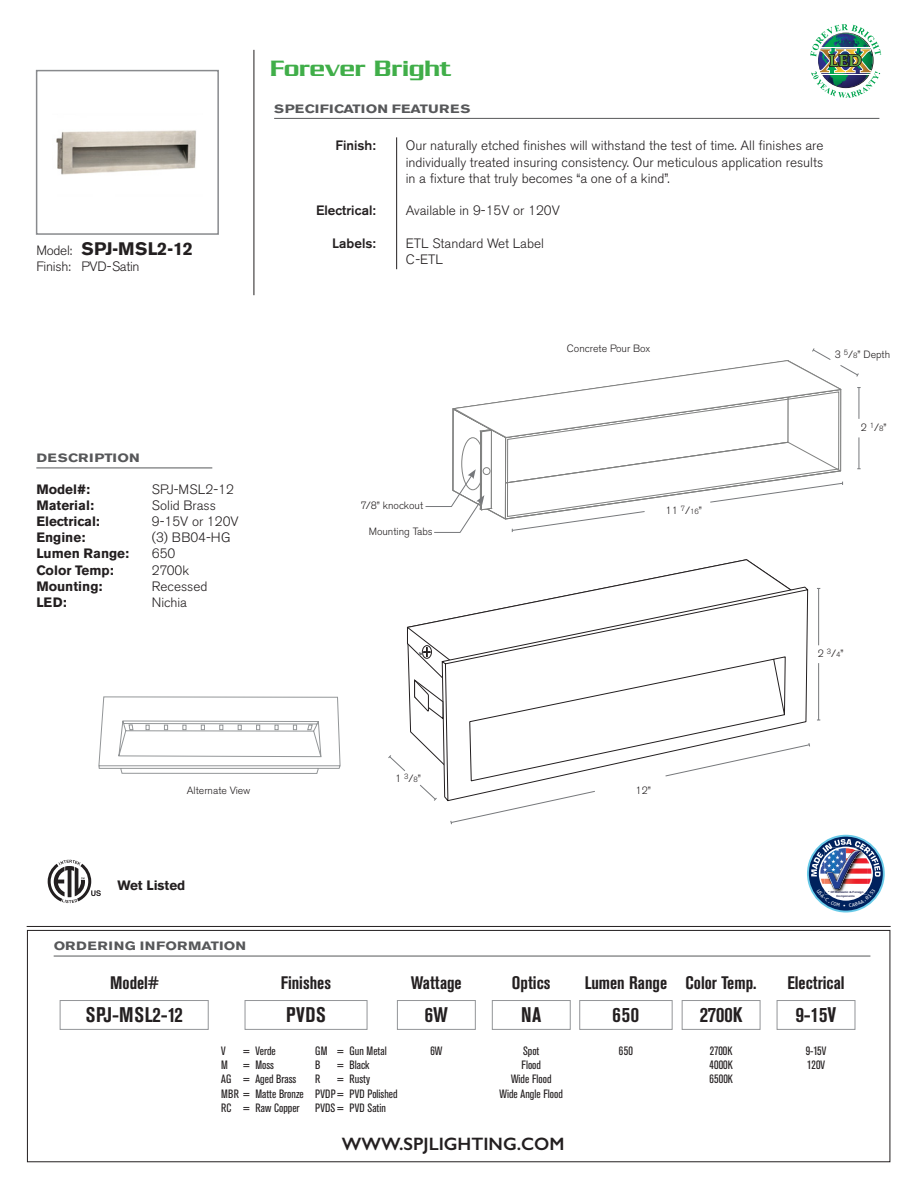
<style>
.page{position:relative;width:918px;height:1188px;background:#fff}
.page>*{position:absolute;margin:0;border:0;box-sizing:border-box;transform-origin:0 0}
.t1{font:500 24px "Serpentine";color:#40ae49}
.t2{font:700 condensed 21px "Akzidenz Grotesk BE";color:#231f20}
.t3{font:700 condensed 21px "Akzidenz Grotesk BE";letter-spacing:.02em;color:#231f20}
.t4{font:700 condensed 18px "Akzidenz Grotesk BE";color:#231f20}
.t5{font:600 18px "Gill Sans";color:#231f20}
.t6{font:700 18px "Akzidenz Grotesk BE";color:#231f20}
.t7{font:300 13.5px/16.2px "Akzidenz Grotesk BE";color:#231f20;text-align:justify}
.t8{font:700 13.5px "Akzidenz Grotesk BE";color:#231f20}
.t9{font:500 13.5px "Akzidenz Grotesk BE";color:#231f20}
.t10{font:300 13.5px "Akzidenz Grotesk BE";letter-spacing:-.02em;color:#231f20}
.t11{font:condensed 12px/14.4px "Akzidenz Grotesk BE";color:#231f20}
.t12{font:700 12px "Akzidenz Grotesk BE";letter-spacing:.02em;color:#57585a;scale:1.22 1}
.t13{font:700 12px "Akzidenz Grotesk BE";color:#57585a;scale:1.22 1}
.t14{font:300 10.5px "Akzidenz Grotesk BE";color:#231f20}
.t15{font:700 3px "Eurostile";color:#141846;scale:1.09 1}
.s1{font-weight:300;font-size:13.5px}
.s2{font-size:7.5px}
</style>
<div class="page">
<hr style="left:36px;top:468px;width:176px;height:1px;background:#57585a">
<hr style="left:274px;top:118px;width:605px;height:1px;background:#57585a">
<img style="left:810px;top:24px;width:71px;height:74px">
<hr style="left:254px;top:50px;width:1px;height:245px;background:#231f20">
<hr style="left:396px;top:137px;width:1px;height:132px;background:#231f20">
<svg style="left:48px;top:860px;width:53px;height:43px"></svg>
<svg style="left:807px;top:835px;width:78px;height:78px"></svg>
<svg style="left:809px;top:837px;width:74px;height:74px"></svg>
<hr style="left:27px;top:926px;width:864px;height:1px;background:#231f20">
<div style="left:27px;top:930px;width:863px;height:232px;border:1px solid #231f20"></div>
<hr style="left:54px;top:956px;width:816px;height:1px;background:#57585a">
<div style="left:60px;top:1000px;width:149px;height:30px;border:1px solid #939598"></div>
<div style="left:245px;top:1000px;width:122px;height:30px;border:1px solid #939598"></div>
<div style="left:397px;top:1000px;width:79px;height:30px;border:1px solid #939598"></div>
<div style="left:579px;top:1000px;width:94px;height:30px;border:1px solid #939598"></div>
<div style="left:492px;top:1000px;width:79px;height:30px;border:1px solid #939598"></div>
<div style="left:682px;top:1000px;width:78px;height:30px;border:1px solid #939598"></div>
<div style="left:777px;top:1000px;width:78px;height:30px;border:1px solid #939598"></div>
<img style="left:56px;top:130px;width:140px;height:45px">
<div style="left:36px;top:70px;width:183px;height:165px;border:2px solid #888a8d"></div>
<svg style="left:407px;top:559px;width:379px;height:119px"></svg>
<svg style="left:441px;top:586px;width:368px;height:215px"></svg>
<svg style="left:414px;top:679px;width:30px;height:40px"></svg>
<svg style="left:407px;top:627px;width:44px;height:34px"></svg>
<svg style="left:98px;top:696px;width:243px;height:78px"></svg>
<hr style="left:818px;top:588px;width:1px;height:57px;background:#76787b">
<hr style="left:818px;top:663px;width:1px;height:57px;background:#76787b">
<svg style="left:450px;top:790px;width:146px;height:35px"></svg>
<svg style="left:665px;top:742px;width:145px;height:35px"></svg>
<svg style="left:388px;top:755px;width:17px;height:16px"></svg>
<svg style="left:420px;top:784px;width:17px;height:17px"></svg>
<svg style="left:425px;top:348px;width:436px;height:185px"></svg>
<img style="left:811px;top:839px;width:70px;height:68px">
<h1 class="t1" style="left:270px;top:55px;width:183px">Forever Bright</h1>
<h3 class="t6" style="left:36px;top:238px;width:158px"><span class="s1">Model:</span> SPJ-MSL2-12</h3>
<p class="t10" style="left:36px;top:259px;width:105px">Finish: PVD-Satin</p>
<p class="t12" style="left:36px;top:451px;width:86px">DESCRIPTION</p>
<p class="t8" style="left:36px;top:481px;width:55px">Model#:</p>
<p class="t7" style="left:152px;top:481px;width:84px">SPJ-MSL2-12</p>
<p class="t8" style="left:36px;top:497px;width:59px">Material:</p>
<p class="t7" style="left:152px;top:497px;width:66px">Solid Brass</p>
<p class="t8" style="left:36px;top:514px;width:65px">Electrical:</p>
<p class="t7" style="left:152px;top:514px;width:88px">9-15V or 120V</p>
<p class="t8" style="left:36px;top:530px;width:50px">Engine:</p>
<p class="t7" style="left:152px;top:530px;width:80px">(3) BB04-HG</p>
<p class="t8" style="left:36px;top:546px;width:94px">Lumen Range:</p>
<p class="t7" style="left:152px;top:546px;width:25px">650</p>
<p class="t8" style="left:36px;top:562px;width:79px">Color Temp:</p>
<p class="t7" style="left:152px;top:562px;width:39px">2700k</p>
<p class="t8" style="left:36px;top:578px;width:68px">Mounting:</p>
<p class="t7" style="left:152px;top:578px;width:57px">Recessed</p>
<p class="t8" style="left:36px;top:595px;width:32px">LED:</p>
<p class="t7" style="left:152px;top:595px;width:37px">Nichia</p>
<p class="t13" style="left:274px;top:101px;width:162px">SPECIFICATION FEATURES</p>
<p class="t9" style="left:336px;top:137px;width:42px">Finish:</p>
<p class="t7" style="left:406px;top:138px;width:419px">Our naturally etched finishes will withstand the test of time. All finishes are individually treated insuring consistency. Our meticulous application results in a fixture that truly becomes “a one of a kind”.</p>
<p class="t9" style="left:316px;top:202px;width:61px">Electrical:</p>
<p class="t7" style="left:406px;top:203px;width:156px">Available in 9-15V or 120V</p>
<p class="t9" style="left:332px;top:235px;width:45px">Labels:</p>
<p class="t7" style="left:406px;top:235px;width:140px">ETL Standard Wet Label<br>C-ETL</p>
<p class="t14" style="left:361px;top:499px;width:64px">7/8” knockout</p>
<p class="t14" style="left:369px;top:525px;width:65px">Mounting Tabs</p>
<p class="t14" style="left:567px;top:343px;width:85px">Concrete Pour Box</p>
<p class="t14" style="left:666px;top:505px;width:38px">11 <sup>7</sup>/<span class="s2">16</span>”</p>
<p class="t14" style="left:835px;top:348px;width:57px">3 <sup>5</sup>/<span class="s2">8</span>” Depth</p>
<p class="t14" style="left:861px;top:422px;width:27px">2 <sup>1</sup>/<span class="s2">8</span>”</p>
<p class="t14" style="left:818px;top:648px;width:27px">2 <sup>3</sup>/<span class="s2">4</span>”</p>
<p class="t14" style="left:187px;top:785px;width:65px">Alternate View</p>
<p class="t8" style="left:117px;top:877px;width:70px">Wet Listed</p>
<p class="t12" style="left:54px;top:939px;width:159px">ORDERING INFORMATION</p>
<h3 class="t4" style="left:110px;top:973px;width:50px">Model#</h3>
<h2 class="t3" style="left:86px;top:1003px;width:99px">SPJ-MSL2-12</h2>
<h3 class="t4" style="left:281px;top:973px;width:52px">Finishes</h3>
<h2 class="t2" style="left:286px;top:1003px;width:41px">PVDS</h2>
<p class="t14" style="left:395px;top:773px;width:27px">1 <sup>3</sup>/<span class="s2">8</span>”</p>
<h3 class="t4" style="left:411px;top:973px;width:52px">Wattage</h3>
<h2 class="t2" style="left:425px;top:1003px;width:25px">6W</h2>
<p class="t14" style="left:636px;top:784px;width:17px">12”</p>
<h3 class="t4" style="left:512px;top:973px;width:40px">Optics</h3>
<h2 class="t2" style="left:521px;top:1003px;width:22px">NA</h2>
<h3 class="t4" style="left:585px;top:973px;width:84px">Lumen Range</h3>
<h2 class="t2" style="left:613px;top:1003px;width:28px">650</h2>
<h3 class="t4" style="left:686px;top:973px;width:72px">Color Temp.</h3>
<h2 class="t2" style="left:700px;top:1003px;width:44px">2700K</h2>
<p class="t15" style="left:828px;top:891px;width:34px">* Of Domestic &amp; Foreign</p>
<p class="t15" style="left:837px;top:894px;width:18px">Components</p>
<h3 class="t4" style="left:787px;top:973px;width:59px">Electrical</h3>
<h2 class="t2" style="left:796px;top:1003px;width:42px">9-15V</h2>
<p class="t11" style="left:221px;top:1044px;width:6px">V</p>
<p class="t11" style="left:244px;top:1044px;width:34px">= Verde</p>
<p class="t11" style="left:221px;top:1058px;width:8px">M</p>
<p class="t11" style="left:221px;top:1058px;width:84px;text-indent:22px">= Moss<br>AG = Aged Brass<br>MBR = Matte Bronze<br>RC = Raw Copper</p>
<p class="t11" style="left:315px;top:1044px;width:73px">GM = Gun Metal<br>B</p>
<p class="t11" style="left:338px;top:1058px;width:33px">= Black</p>
<p class="t11" style="left:315px;top:1072px;width:7px">R</p>
<p class="t11" style="left:315px;top:1072px;width:84px;text-indent:22px">= Rusty<br>PVDP = PVD Polished<br>PVDS = PVD Satin</p>
<p class="t11" style="left:430px;top:1044px;width:13px">6W</p>
<p class="t11" style="left:500px;top:1044px;width:65px;text-align:center">Spot<br>Flood<br>Wide Flood<br>Wide Angle Flood</p>
<h3 class="t5" style="left:342px;top:1133px;width:224px">WWW.SPJLIGHTING.COM</h3>
<p class="t11" style="left:619px;top:1044px;width:16px">650</p>
<p class="t11" style="left:709px;top:1044px;width:25px;text-align:justify">2700K 4000K 6500K</p>
<p class="t11" style="left:806px;top:1044px;width:22px">9-15V<br>120V</p>
</div>
